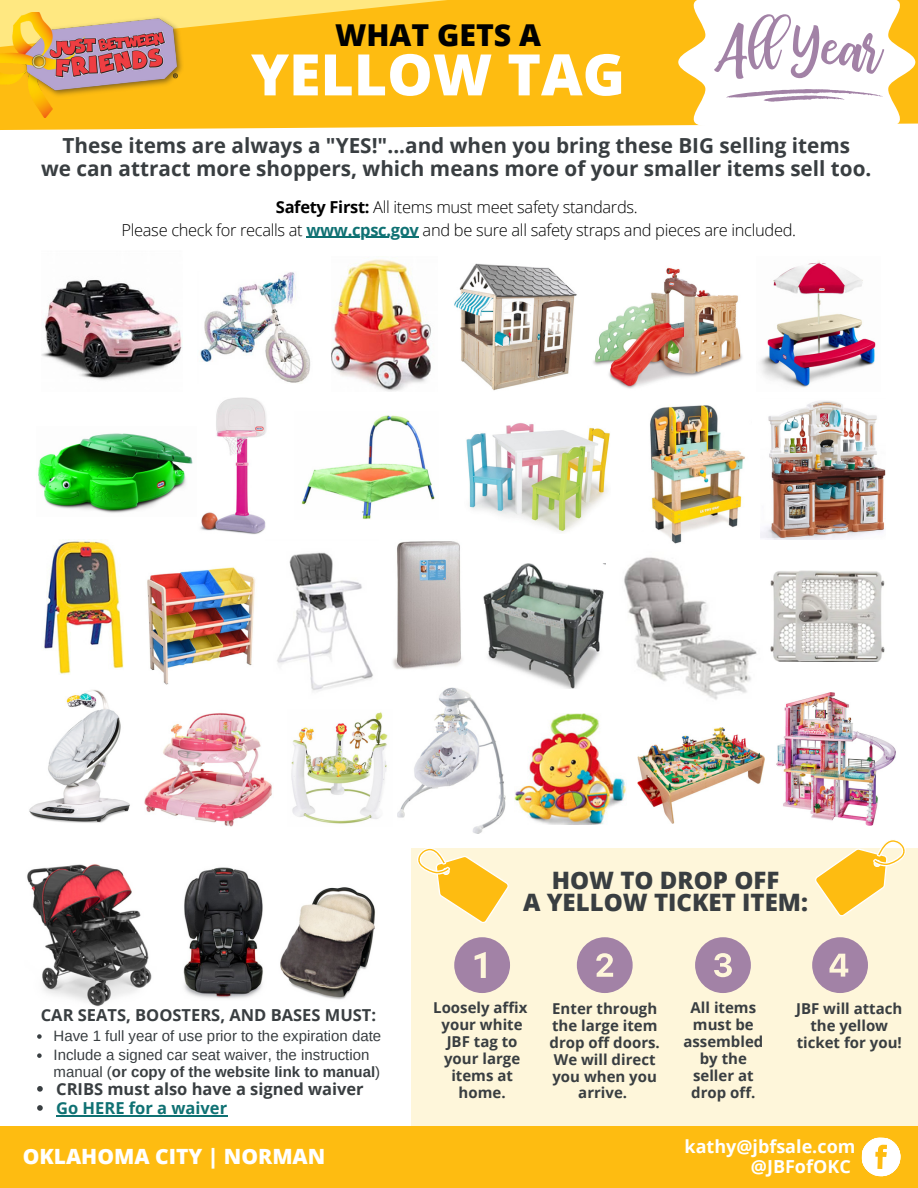
<style>
.page{position:relative;width:918px;height:1188px;background:#fff}
.page>*{position:absolute;margin:0;border:0;box-sizing:border-box;transform-origin:0 0}
.t1{font:800 57.3px "Open Sans";color:#fff}
.t2{font:53.85px "bhatoshine";color:#a282a6}
.t3{font:800 30.15px "Open Sans";color:#000}
.t4{font:800 24px "Open Sans";color:#393e41}
.t5{font:800 21px "Open Sans";color:#fff}
.t6{font:700 20.7px "Open Sans";color:#393e41}
.t7{font:700 18px "Open Sans";color:#fff}
.t8{font:300 16.5px "Open Sans";letter-spacing:-.02em;color:#000}
.t9{font:700 16.5px "Open Sans";color:#393e41}
.t10{font:700 16.5px "Open Sans";color:#0f7173}
.t11{font:700 15px/16.8px "Open Sans";color:#393e41;text-align:center}
.t12{font:15px/16.8px "Arimo";color:#393e41}
.s1{font-weight:700}
.s2{font-weight:700;color:#0f7173}
</style>
<div class="page">
<svg style="left:0;top:0;width:918px;height:130px;background:#fec120"></svg>
<img style="left:0;top:12px;width:183px;height:106px">
<div style="left:0;top:1126px;width:918px;height:62px;background:#febc11"></div>
<svg style="left:678px;top:0;width:237px;height:130px"></svg>
<img style="left:200px;top:272px;width:110px;height:111px">
<img style="left:42px;top:280px;width:140px;height:100px">
<img style="left:332px;top:259px;width:99px;height:132px">
<img style="left:454px;top:263px;width:123px;height:128px">
<img style="left:593px;top:267px;width:149px;height:122px">
<img style="left:760px;top:260px;width:116px;height:128px">
<img style="left:38px;top:433px;width:155px;height:80px">
<img style="left:200px;top:398px;width:67px;height:136px">
<img style="left:27px;top:864px;width:125px;height:143px">
<img style="left:183px;top:867px;width:80px;height:132px">
<img style="left:760px;top:401px;width:125px;height:138px">
<img style="left:277px;top:552px;width:96px;height:139px">
<img style="left:624px;top:557px;width:133px;height:143px">
<img style="left:770px;top:570px;width:115px;height:92px">
<img style="left:393px;top:541px;width:69px;height:128px">
<img style="left:466px;top:423px;width:144px;height:109px">
<img style="left:147px;top:567px;width:108px;height:118px">
<img style="left:397px;top:688px;width:108px;height:146px">
<img style="left:29px;top:690px;width:101px;height:133px">
<img style="left:144px;top:713px;width:128px;height:114px">
<img style="left:291px;top:712px;width:97px;height:112px">
<img style="left:650px;top:405px;width:95px;height:139px">
<img style="left:776px;top:693px;width:120px;height:133px">
<img style="left:301px;top:415px;width:134px;height:105px">
<img style="left:44px;top:541px;width:80px;height:134px">
<img style="left:638px;top:727px;width:127px;height:97px">
<img style="left:280px;top:887px;width:95px;height:113px">
<div style="left:412px;top:849px;width:506px;height:277px;background:#fef6da"></div>
<svg style="left:861px;top:1137px;width:40px;height:40px"></svg>
<svg style="left:577px;top:937px;width:56px;height:56px"></svg>
<svg style="left:695px;top:937px;width:56px;height:56px"></svg>
<svg style="left:812px;top:937px;width:56px;height:56px"></svg>
<svg style="left:805px;top:840px;width:105px;height:77px"></svg>
<svg style="left:413px;top:848px;width:107px;height:145px"></svg>
<img style="left:483px;top:563px;width:123px;height:125px">
<img style="left:515px;top:713px;width:111px;height:112px">
<hr style="left:306px;top:237px;width:113px;height:1px;background:#0f7173">
<svg style="left:37px;top:1034px;width:5px;height:5px"></svg>
<svg style="left:37px;top:1053px;width:5px;height:5px"></svg>
<svg style="left:37px;top:1086px;width:6px;height:6px"></svg>
<svg style="left:37px;top:1105px;width:6px;height:6px"></svg>
<hr style="left:56px;top:1115px;width:171px;height:1px;background:#0f7173">
<p class="t3" style="left:335px;top:14px;width:208px">WHAT GETS A</p>
<p class="t1" style="left:251px;top:34px;width:375px">YELLOW TAG</p>
<p class="t2" style="left:722px;top:7px;width:161px">All Year</p>
<p class="t6" style="left:63px;top:130px;width:789px">These items are always a "YES!"...and when you bring these BIG selling items</p>
<p class="t6" style="left:41px;top:154px;width:832px">we can attract more shoppers, which means more of your smaller items sell too.</p>
<p class="t8" style="left:276px;top:196px;width:363px"><span class="s1">Safety First:</span> All items must meet safety standards.</p>
<p class="t8" style="left:121px;top:218px;width:676px">Please check for recalls at <span class="s2">www.cpsc.gov</span> and be sure all safety straps and pieces are included.</p>
<p class="t4" style="left:552px;top:864px;width:229px">HOW TO DROP OFF</p>
<p class="t4" style="left:523px;top:885px;width:286px">A YELLOW TICKET ITEM:</p>
<p class="t9" style="left:41px;top:1003px;width:337px">CAR SEATS, BOOSTERS, AND BASES MUST:</p>
<p class="t11" style="left:433px;top:999px;width:96px">Loosely affix your white<br>JBF tag to your large items at home.</p>
<p class="t11" style="left:550px;top:1000px;width:112px">Enter through the large item drop off doors.<br>We will direct you when you arrive.</p>
<p class="t11" style="left:683px;top:999px;width:81px">All items must be assembled by the seller at drop off.</p>
<p class="t11" style="left:796px;top:1000px;width:108px">JBF will attach the yellow ticket for you!</p>
<p class="t12" style="left:54px;top:1027px;width:329px">Have 1 full year of use prior to the expiration date</p>
<p class="t12" style="left:54px;top:1047px;width:328px">Include a signed car seat waiver, the instruction manual (<span class="s1">or copy of the website link to manual</span>)</p>
<p class="t9" style="left:56px;top:1077px;width:309px">CRIBS must also have a signed waiver</p>
<p class="t10" style="left:56px;top:1097px;width:173px">Go HERE for a waiver</p>
<p class="t5" style="left:23px;top:1141px;width:304px">OKLAHOMA CITY | NORMAN</p>
<p class="t7" style="left:685px;top:1134px;width:172px">kathy@jbfsale.com</p>
<p class="t7" style="left:751px;top:1153px;width:101px">@JBFofOKC</p>
</div>
